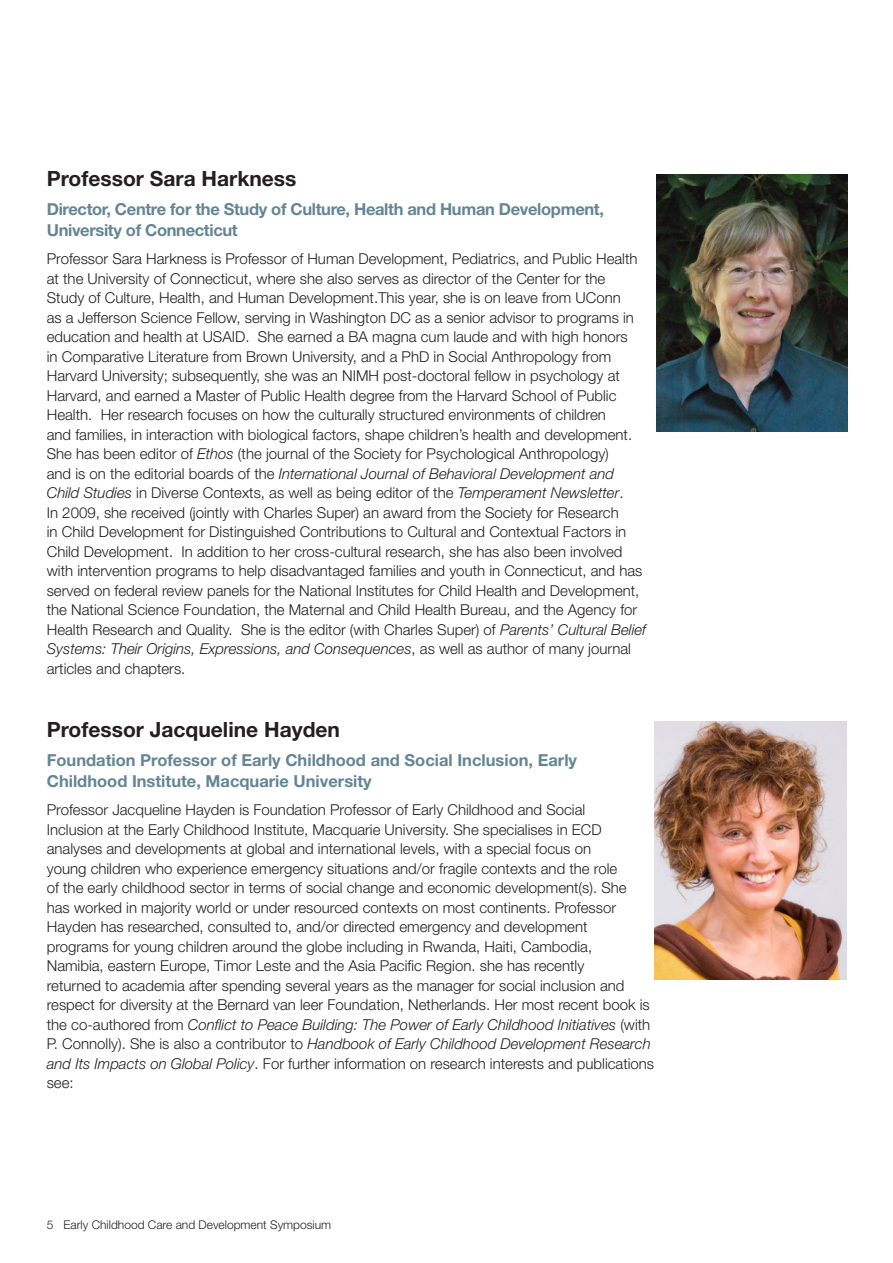
<style>
.page{position:relative;width:893px;height:1263px;background:#fff}
.page>*{position:absolute;margin:0;border:0;box-sizing:border-box;transform-origin:0 0}
.Speaker_name{font:700 21px "Helvetica Neue LT Std";color:#231f20}
.Speaker_Position_tit{font:700 16.5px/21px "Helvetica Neue LT Std";color:#638594}
.Speaker_Position_tit-2{font:700 16.5px/21px "Helvetica Neue LT Std";letter-spacing:-.02em;color:#638594}
.body{font:300 15px/19.5px "Helvetica Neue LT Std";color:#231f20}
.body-2{font:300 12px "Helvetica Neue LT Std";color:#231f20}
.s1{font-style:italic}
</style>
<div class="page">
<img style="left:655px;top:722px;width:191px;height:257px">
<img style="left:656px;top:174px;width:192px;height:257px">
<p class="Speaker_name" style="left:47px;top:165px;width:251px">Professor Sara Harkness</p>
<p class="Speaker_Position_tit-2" style="left:47px;top:199px;width:559px">Director, Centre for the Study of Culture, Health and Human Development,<br>University of Connecticut</p>
<p class="body" style="left:47px;top:249px;width:601px">Professor Sara Harkness is Professor of Human Development, Pediatrics, and Public Health at the University of Connecticut, where she also serves as director of the Center for the Study of Culture, Health, and Human Development.This year, she is on leave from UConn<br>as a Jefferson Science Fellow, serving in Washington DC as a senior advisor to programs in education and health at USAID. She earned a BA magna cum laude and with high honors<br>in Comparative Literature from Brown University, and a PhD in Social Anthropology from Harvard University; subsequently, she was an NIMH post-doctoral fellow in psychology at Harvard, and earned a Master of Public Health degree from the Harvard School of Public Health. Her research focuses on how the culturally structured environments of children<br>and families, in interaction with biological factors, shape children’s health and development.<br>She has been editor of <span class="s1">Ethos</span> (the journal of the Society for Psychological Anthropology)<br>and is on the editorial boards of the <span class="s1">International Journal of Behavioral Development and Child Studies</span> in Diverse Contexts, as well as being editor of the <span class="s1">Temperament Newsletter</span>.<br>In 2009, she received (jointly with Charles Super) an award from the Society for Research<br>in Child Development for Distinguished Contributions to Cultural and Contextual Factors in Child Development. In addition to her cross-cultural research, she has also been involved with intervention programs to help disadvantaged families and youth in Connecticut, and has served on federal review panels for the National Institutes for Child Health and Development, the National Science Foundation, the Maternal and Child Health Bureau, and the Agency for Health Research and Quality. She is the editor (with Charles Super) of <span class="s1">Parents’ Cultural Belief Systems: Their Origins, Expressions, and Consequences</span>, as well as author of many journal articles and chapters.</p>
<p class="Speaker_name" style="left:47px;top:716px;width:295px">Professor Jacqueline Hayden</p>
<p class="Speaker_Position_tit" style="left:47px;top:750px;width:532px">Foundation Professor of Early Childhood and Social Inclusion, Early<br>Childhood Institute, Macquarie University</p>
<p class="body" style="left:47px;top:800px;width:609px">Professor Jacqueline Hayden is Foundation Professor of Early Childhood and Social<br>Inclusion at the Early Childhood Institute, Macquarie University. She specialises in ECD analyses and developments at global and international levels, with a special focus on<br>young children who experience emergency situations and/or fragile contexts and the role<br>of the early childhood sector in terms of social change and economic development(s). She<br>has worked in majority world or under resourced contexts on most continents. Professor Hayden has researched, consulted to, and/or directed emergency and development<br>programs for young children around the globe including in Rwanda, Haiti, Cambodia,<br>Namibia, eastern Europe, Timor Leste and the Asia Pacific Region. she has recently<br>returned to academia after spending several years as the manager for social inclusion and respect for diversity at the Bernard van leer Foundation, Netherlands. Her most recent book is the co-authored from <span class="s1">Conflict to Peace Building: The Power of Early Childhood Initiatives</span> (with P. Connolly). She is also a contributor to <span class="s1">Handbook of Early Childhood Development Research and Its Impacts on Global Policy</span>. For further information on research interests and publications see:</p>
<p class="body-2" style="left:47px;top:1217px;width:286px">5 Early Childhood Care and Development Symposium</p>
</div>
